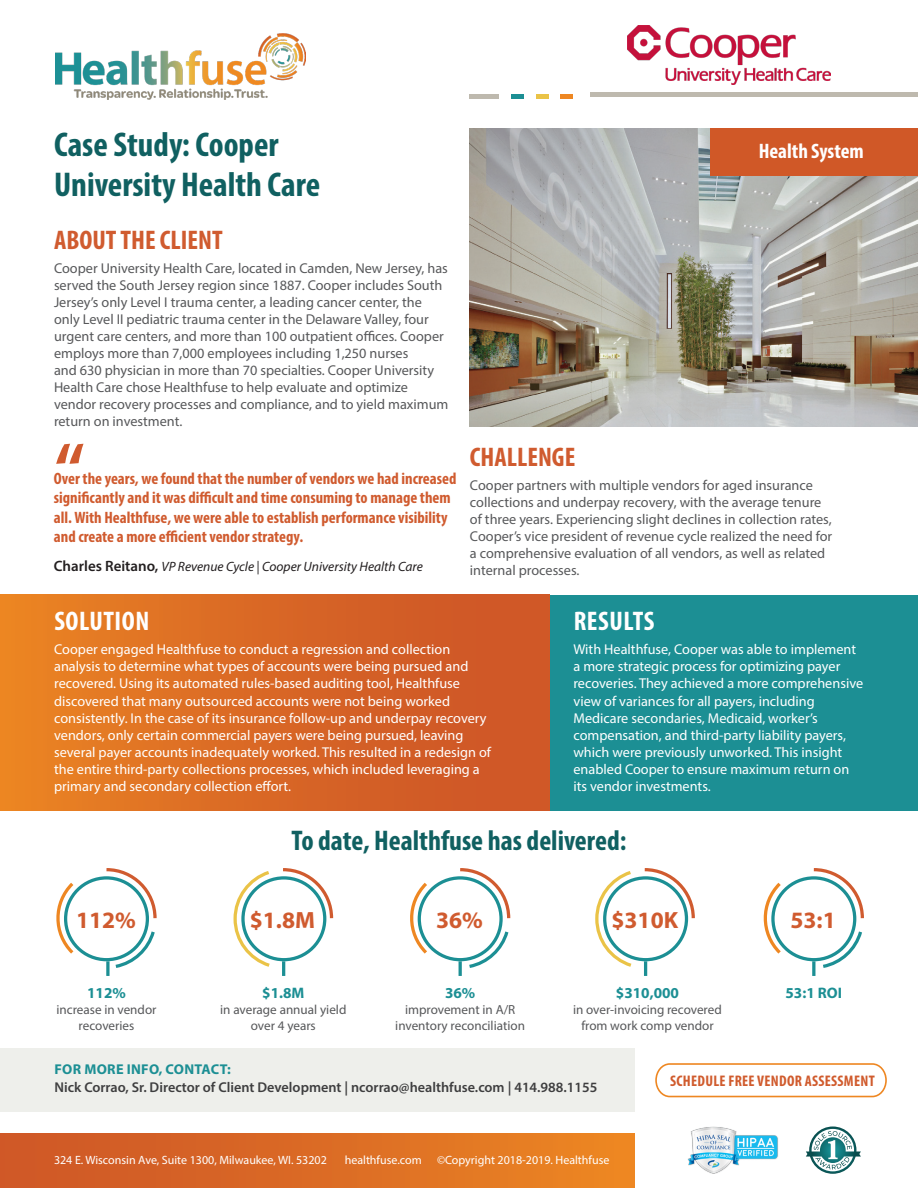
<style>
.page{position:relative;width:918px;height:1188px;background:#fff}
.page>*{position:absolute;margin:0;border:0;box-sizing:border-box;transform-origin:0 0}
.t1{font:600 76.5px "Myriad Pro";color:#d05b2f}
.t2{font:700 condensed 34.5px/40.5px "Myriad Pro";color:#106061}
.t3{font:700 condensed 28.5px "Myriad Pro";color:#106061}
.t4{font:700 condensed 27px "Myriad Pro";color:#d05b2f}
.t5{font:700 condensed 27px "Myriad Pro";letter-spacing:.02em;color:#fff}
.t6{font:700 23.55px "Myriad Pro";color:#d05b2f}
.t7{font:700 condensed 21px "Myriad Pro";color:#fff}
.t8{font:700 condensed 16.5px/19.5px "Myriad Pro";color:#d05b2f}
.t9{font:700 condensed 15.45px "Myriad Pro";letter-spacing:.02em;color:#d05b2d}
.t10{font:700 15.3px "Myriad Pro";color:#1c8f94}
.t11{font:14.25px/17.1px "Myriad Pro";color:#fff}
.t12{font:14.25px/17.1px "Myriad Pro";color:#57585a}
.t13{font:600 14.25px "Myriad Pro";color:#3e3e3f}
.t14{font:700 14.25px "Myriad Pro";letter-spacing:.02em;color:#1c8f94}
.t15{font:italic 13.5px "Myriad Pro";color:#231f20}
.t16{font:13.2px/15.8px "Myriad Pro";color:#57585a;text-align:center}
.t17{font:12px "Myriad Pro";color:#fff}
.s1{font-weight:600;font-style:normal;font-size:15px}
</style>
<div class="page">
<div style="left:449px;top:595px;width:469px;height:215px;background:#1c8f94"></div>
<svg style="left:106px;top:961px;width:4px;height:15px"></svg>
<svg style="left:103px;top:868px;width:54px;height:53px"></svg>
<svg style="left:56px;top:882px;width:21px;height:72px"></svg>
<svg style="left:112px;top:928px;width:43px;height:40px"></svg>
<hr style="left:282px;top:961px;width:3px;height:15px;background:#1c8f94">
<div style="left:241px;top:876px;width:85px;height:85px;border:3px solid #1c8f94;border-radius:50%"></div>
<svg style="left:280px;top:868px;width:54px;height:53px"></svg>
<svg style="left:233px;top:871px;width:40px;height:96px"></svg>
<div style="left:0;top:595px;width:550px;height:215px;background:linear-gradient(to right,#e98223,#cb5127)"></div>
<hr style="left:459px;top:961px;width:3px;height:15px;background:#1c8f94">
<svg style="left:457px;top:868px;width:54px;height:53px"></svg>
<svg style="left:410px;top:882px;width:21px;height:72px"></svg>
<svg style="left:466px;top:928px;width:43px;height:40px"></svg>
<div style="left:603px;top:876px;width:85px;height:85px;border:3px solid #1c8f94;border-radius:50%"></div>
<hr style="left:644px;top:961px;width:3px;height:15px;background:#1c8f94">
<svg style="left:641px;top:868px;width:54px;height:53px"></svg>
<svg style="left:595px;top:871px;width:40px;height:96px"></svg>
<div style="left:0;top:1133px;width:634px;height:55px;background:linear-gradient(to right,#cd5427,#ec8623)"></div>
<div style="left:0;top:1048px;width:634px;height:63px;background:#eeefeb"></div>
<img style="left:688px;top:1126px;width:90px;height:48px">
<svg style="left:655px;top:1063px;width:232px;height:35px"></svg>
<svg style="left:809px;top:1127px;width:47px;height:47px"></svg>
<svg style="left:812px;top:1129px;width:42px;height:42px"></svg>
<svg style="left:806px;top:1131px;width:55px;height:38px"></svg>
<hr style="left:560px;top:94px;width:13px;height:4px;background:#ee8722">
<hr style="left:536px;top:94px;width:12px;height:4px;background:#eac347">
<hr style="left:511px;top:94px;width:13px;height:4px;background:#1c8f94">
<hr style="left:470px;top:94px;width:29px;height:4px;background:#beb9ae">
<div style="left:590px;top:92px;width:328px;height:5px;background:#beb9ae"></div>
<img style="left:56px;top:33px;width:249px;height:66px">
<img style="left:627px;top:25px;width:203px;height:59px">
<img style="left:470px;top:129px;width:448px;height:297px">
<div style="left:711px;top:129px;width:207px;height:47px;background:#d05827"></div>
<hr style="left:812px;top:961px;width:3px;height:15px;background:#1c8f94">
<svg style="left:811px;top:868px;width:53px;height:53px"></svg>
<svg style="left:763px;top:882px;width:21px;height:72px"></svg>
<svg style="left:819px;top:928px;width:43px;height:40px"></svg>
<p class="t2" style="left:54px;top:123px;width:268px">Case Study: Cooper<br>University Health Care</p>
<p class="t4" style="left:54px;top:223px;width:170px">ABOUT THE CLIENT</p>
<p class="t12" style="left:54px;top:259px;width:396px">Cooper University Health Care, located in Camden, New Jersey, has served the South Jersey region since 1887. Cooper includes South Jersey’s only Level I trauma center, a leading cancer center, the only Level II pediatric trauma center in the Delaware Valley, four urgent care centers, and more than 100 outpatient offices. Cooper employs more than 7,000 employees including 1,250 nurses<br>and 630 physician in more than 70 specialties. Cooper University Health Care chose Healthfuse to help evaluate and optimize vendor recovery processes and compliance, and to yield maximum return on investment.</p>
<p class="t1" style="left:54px;top:422px;width:33px">“</p>
<p class="t8" style="left:54px;top:468px;width:404px">Over the years, we found that the number of vendors we had increased significantly and it was difficult and time consuming to manage them all. With Healthfuse, we were able to establish performance visibility and create a more efficient vendor strategy.</p>
<p class="t15" style="left:54px;top:558px;width:371px"><span class="s1">Charles Reitano,</span> VP Revenue Cycle | Cooper University Health Care</p>
<p class="t7" style="left:759px;top:138px;width:107px">Health System</p>
<p class="t4" style="left:470px;top:440px;width:107px">CHALLENGE</p>
<p class="t12" style="left:470px;top:476px;width:364px">Cooper partners with multiple vendors for aged insurance collections and underpay recovery, with the average tenure of three years. Experiencing slight declines in collection rates, Cooper’s vice president of revenue cycle realized the need for a comprehensive evaluation of all vendors, as well as related internal processes.</p>
<p class="t5" style="left:54px;top:605px;width:96px">SOLUTION</p>
<p class="t11" style="left:54px;top:641px;width:438px">Cooper engaged Healthfuse to conduct a regression and collection analysis to determine what types of accounts were being pursued and recovered. Using its automated rules-based auditing tool, Healthfuse discovered that many outsourced accounts were not being worked consistently. In the case of its insurance follow-up and underpay recovery vendors, only certain commercial payers were being pursued, leaving several payer accounts inadequately worked. This resulted in a redesign of the entire third-party collections processes, which included leveraging a primary and secondary collection effort.</p>
<p class="t5" style="left:574px;top:605px;width:82px">RESULTS</p>
<p class="t11" style="left:573px;top:641px;width:291px">With Healthfuse, Cooper was able to implement a more strategic process for optimizing payer recoveries. They achieved a more comprehensive view of variances for all payers, including Medicare secondaries, Medicaid, worker’s compensation, and third-party liability payers, which were previously unworked. This insight enabled Cooper to ensure maximum return on its vendor investments.</p>
<p class="t6" style="left:76px;top:904px;width:61px">112%</p>
<p class="t10" style="left:87px;top:983px;width:40px">112%</p>
<p class="t16" style="left:56px;top:1001px;width:102px">increase in vendor recoveries</p>
<p class="t3" style="left:292px;top:822px;width:336px">To date, Healthfuse has delivered:</p>
<p class="t6" style="left:250px;top:904px;width:67px">$1.8M</p>
<p class="t10" style="left:262px;top:983px;width:44px">$1.8M</p>
<p class="t16" style="left:220px;top:1001px;width:128px">in average annual yield over 4 years</p>
<p class="t6" style="left:436px;top:904px;width:48px">36%</p>
<p class="t10" style="left:445px;top:983px;width:32px">36%</p>
<p class="t16" style="left:395px;top:1001px;width:131px">improvement in A/R inventory reconciliation</p>
<p class="t6" style="left:612px;top:904px;width:68px">$310K</p>
<p class="t10" style="left:616px;top:983px;width:65px">$310,000</p>
<p class="t16" style="left:573px;top:1001px;width:150px">in over-invoicing recovered from work comp vendor</p>
<p class="t6" style="left:791px;top:904px;width:47px">53:1</p>
<p class="t10" style="left:786px;top:983px;width:58px">53:1 ROI</p>
<p class="t14" style="left:55px;top:1060px;width:178px">FOR MORE INFO, CONTACT:</p>
<p class="t13" style="left:54px;top:1079px;width:545px">Nick Corrao, Sr. Director of Client Development | ncorrao@healthfuse.com | 414.988.1155</p>
<p class="t17" style="left:54px;top:1153px;width:274px">324 E. Wisconsin Ave, Suite 1300, Milwaukee, WI. 53202</p>
<p class="t17" style="left:345px;top:1153px;width:79px">healthfuse.com</p>
<p class="t17" style="left:437px;top:1153px;width:174px">©Copyright 2018-2019. Healthfuse</p>
<p class="t9" style="left:670px;top:1071px;width:206px">SCHEDULE FREE VENDOR ASSESSMENT</p>
</div>
